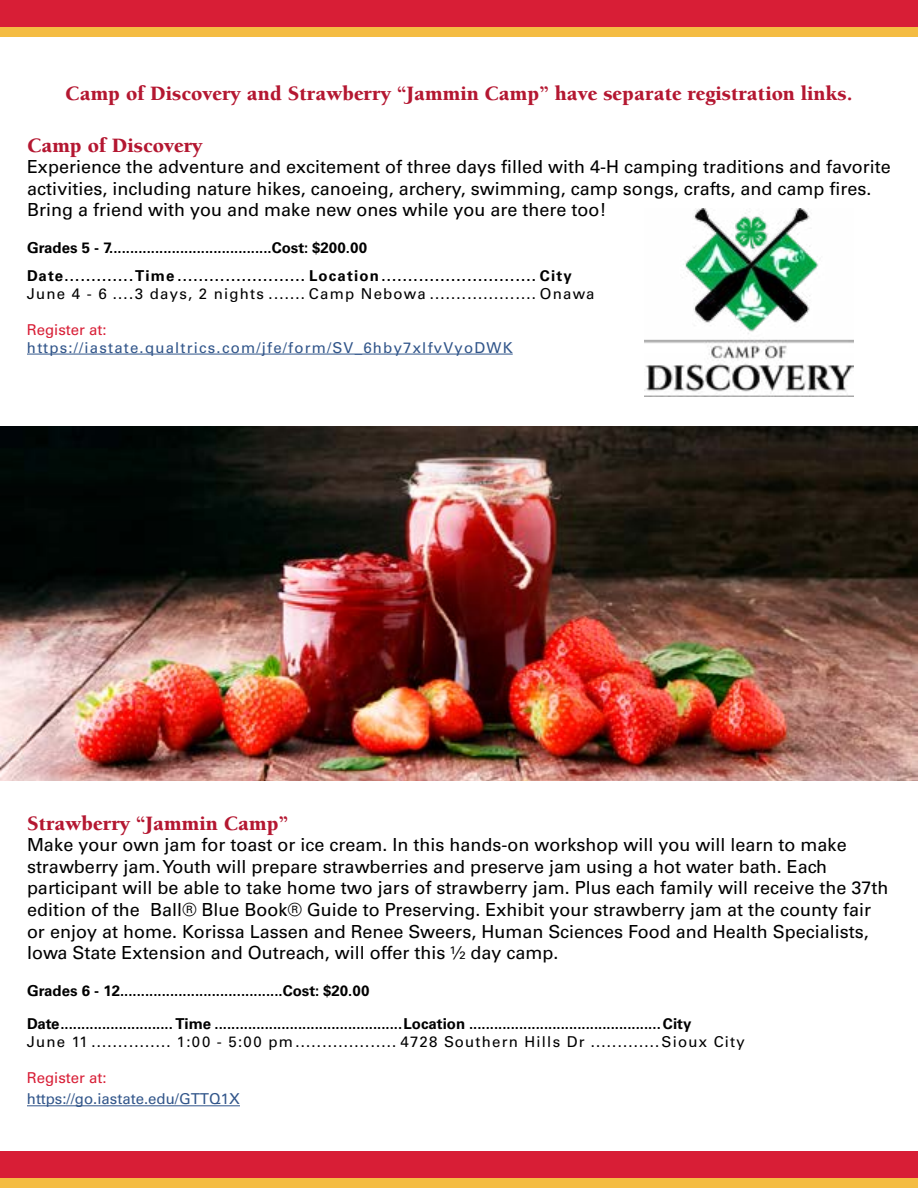
<style>
.page{position:relative;width:918px;height:1188px;background:#fff}
.page>*{position:absolute;margin:0;border:0;box-sizing:border-box;transform-origin:0 0}
.t1{font:900 21px "Berkeley Std";color:#b41731}
.t2{font:18px/21.6px "Univers LT Std";color:#000}
.t3{font:700 15px "Univers LT Std";color:#000}
.t4{font:15px "Univers LT Std";letter-spacing:.08em;color:#000}
.t5{font:700 15px/27.6px "Univers LT Std";letter-spacing:.08em;color:#000}
.t6{font:15px "Univers LT Std";letter-spacing:.08em;color:#31558a}
.t7{font:15px "Univers LT Std";color:#31558a}
.t8{font:15px "Univers LT Std";color:#d81e36}
</style>
<div class="page">
<hr style="left:27px;top:354px;width:486px;height:1px;background:#31558a">
<hr style="left:27px;top:1105px;width:213px;height:1px;background:#31558a">
<img style="left:0;top:426px;width:918px;height:355px">
<img style="left:644px;top:208px;width:209px;height:188px">
<div style="left:0;top:0;width:918px;height:27px;background:#d81e36"></div>
<div style="left:0;top:1151px;width:918px;height:27px;background:#d81e36"></div>
<div style="left:0;top:27px;width:918px;height:10px;background:#f4bc43"></div>
<div style="left:0;top:1178px;width:918px;height:10px;background:#f4bc43"></div>
<p class="t1" style="left:65px;top:83px;width:789px">Camp of Discovery and Strawberry “Jammin Camp” have separate registration links.</p>
<p class="t1" style="left:27px;top:134px;width:177px">Camp of Discovery</p>
<p class="t2" style="left:27px;top:156px;width:865px">Experience the adventure and excitement of three days filled with 4-H camping traditions and favorite activities, including nature hikes, canoeing, archery, swimming, camp songs, crafts, and camp fires.<br>Bring a friend with you and make new ones while you are there too!</p>
<p class="t5" style="left:27px;top:234px;width:546px">Grades 5 - 7.......................................Cost: $200.00<br>Date.............Time ........................ Location............................. City</p>
<p class="t4" style="left:27px;top:284px;width:569px">June 4 - 6 ....3 days, 2 nights ....... Camp Nebowa .................... Onawa</p>
<p class="t8" style="left:27px;top:320px;width:81px">Register at:</p>
<p class="t6" style="left:27px;top:338px;width:487px">https://iastate.qualtrics.com/jfe/form/SV_6hby7xlfvVyoDWK</p>
<p class="t1" style="left:27px;top:812px;width:263px">Strawberry “Jammin Camp”</p>
<p class="t2" style="left:27px;top:834px;width:863px">Make your own jam for toast or ice cream. In this hands-on workshop will you will learn to make strawberry jam. Youth will prepare strawberries and preserve jam using a hot water bath. Each participant will be able to take home two jars of strawberry jam. Plus each family will receive the 37th edition of the Ball® Blue Book® Guide to Preserving. Exhibit your strawberry jam at the county fair or enjoy at home. Korissa Lassen and Renee Sweers, Human Sciences Food and Health Specialists, Iowa State Extension and Outreach, will offer this ½ day camp.</p>
<p class="t3" style="left:27px;top:982px;width:344px">Grades 6 - 12.......................................Cost: $20.00</p>
<p class="t3" style="left:27px;top:1015px;width:666px">Date........................... Time .............................................Location ..............................................City</p>
<p class="t4" style="left:27px;top:1033px;width:719px">June 11 ............... 1:00 - 5:00 pm................... 4728 Southern Hills Dr .............Sioux City</p>
<p class="t8" style="left:27px;top:1069px;width:81px">Register at:</p>
<p class="t7" style="left:27px;top:1090px;width:214px">https://go.iastate.edu/GTTQ1X</p>
</div>
